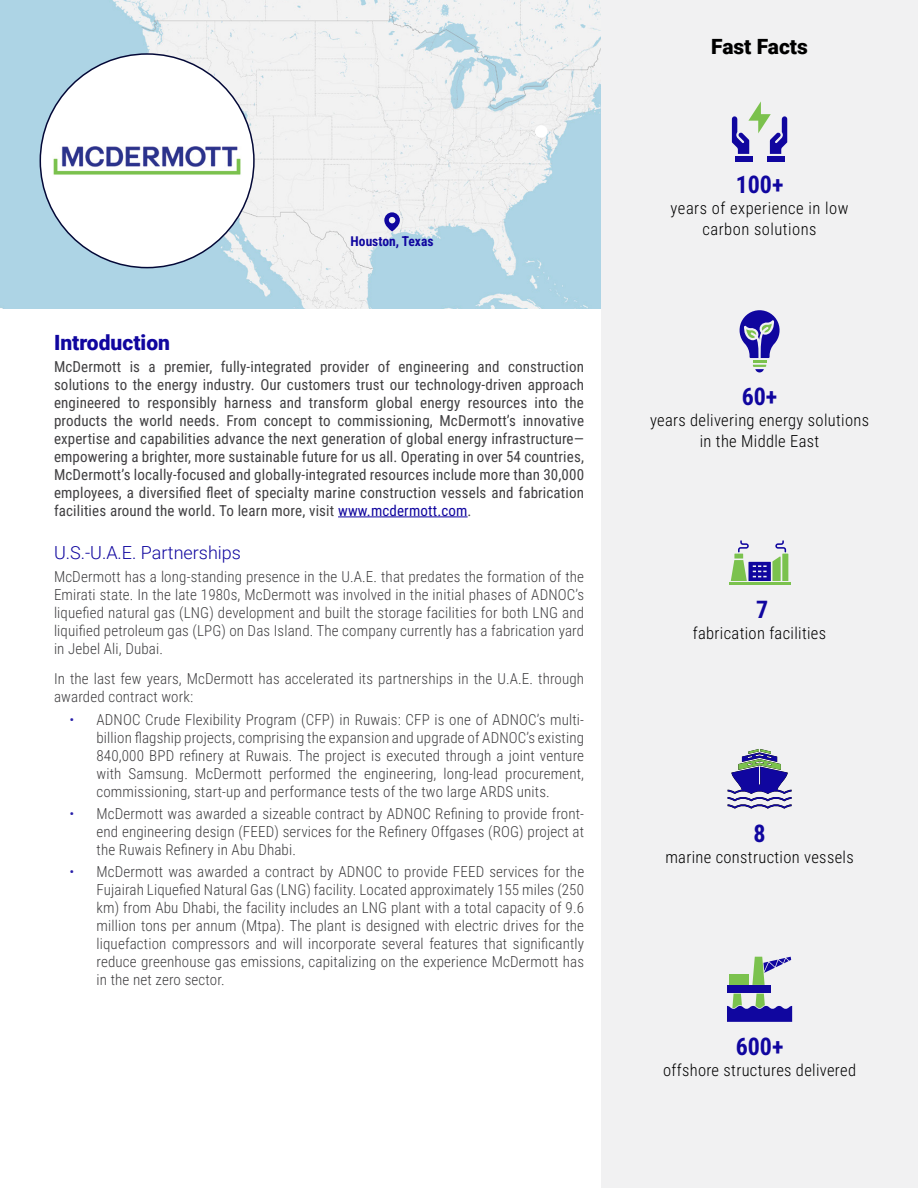
<style>
.page{position:relative;width:918px;height:1188px;background:#fff}
.page>*{position:absolute;margin:0;border:0;box-sizing:border-box;transform-origin:0 0}
.t1{font:700 24px "Roboto Condensed";color:#10069f}
.t2{font:900 21px "Roboto";color:#10069f}
.t3{font:900 21px "Roboto";color:#000}
.t4{font:300 18px "Roboto";color:#10069f}
.t5{font:300 16.5px/21px "Roboto Condensed";letter-spacing:.02em;color:#000;text-align:center}
.bullets{font:300 15px/18px "Roboto Condensed";letter-spacing:.01em;color:#414042;text-align:justify}
.t6{font:15px/18px "Roboto Condensed";letter-spacing:.01em;color:#414042;text-align:justify}
.t7{font:700 13.5px "Roboto Condensed";color:#10069f}
.s1{color:#10069f}
.s2{color:#281fa9}
</style>
<div class="page">
<img style="left:0;top:0;width:601px;height:308px">
<hr style="left:338px;top:517px;width:130px;height:1px;background:#10069f">
<div style="left:40px;top:54px;width:214px;height:214px;background:#fff;border-radius:50%"></div>
<img style="left:53px;top:146px;width:188px;height:29px">
<div style="left:601px;top:0;width:317px;height:1188px;background:#f1f1f2"></div>
<div style="left:535px;top:125px;width:12px;height:13px;background:#fff;border-radius:50%"></div>
<svg style="left:384px;top:212px;width:16px;height:20px"></svg>
<svg style="left:517px;top:189px;width:4px;height:4px"></svg>
<svg style="left:740px;top:310px;width:40px;height:62px"></svg>
<hr style="left:729px;top:582px;width:61px;height:3px;background:#7bc24e">
<svg style="left:731px;top:540px;width:57px;height:41px"></svg>
<svg style="left:728px;top:749px;width:64px;height:60px"></svg>
<svg style="left:727px;top:994px;width:65px;height:28px"></svg>
<div style="left:729px;top:975px;width:20px;height:10px;background:#7bc24e"></div>
<svg style="left:752px;top:957px;width:39px;height:28px"></svg>
<div style="left:727px;top:986px;width:43px;height:7px;background:#10069f"></div>
<div style="left:767px;top:156px;width:17px;height:5px;background:#10069f"></div>
<div style="left:735px;top:156px;width:17px;height:5px;background:#10069f"></div>
<svg style="left:732px;top:101px;width:55px;height:53px"></svg>
<p class="t7" style="left:351px;top:232px;width:84px">Houston, Texas</p>
<p class="t2" style="left:54px;top:327px;width:117px">Introduction</p>
<p class="t6" style="left:54px;top:357px;width:532px">McDermott is a premier, fully-integrated provider of engineering and construction solutions to the energy industry. Our customers trust our technology-driven approach engineered to responsibly harness and transform global energy resources into the products the world needs. From concept to commissioning, McDermott’s innovative expertise and capabilities advance the next generation of global energy infrastructure— empowering a brighter, more sustainable future for us all. Operating in over 54 countries, McDermott’s locally-focused and globally-integrated resources include more than 30,000 employees, a diversified fleet of specialty marine construction vessels and fabrication facilities around the world. To learn more, visit <span class="s1">www.mcdermott.com</span>.</p>
<p class="t4" style="left:54px;top:540px;width:189px">U.S.-U.A.E. Partnerships</p>
<p class="bullets" style="left:54px;top:567px;width:532px">McDermott has a long-standing presence in the U.A.E. that predates the formation of the Emirati state. In the late 1980s, McDermott was involved in the initial phases of ADNOC’s liquefied natural gas (LNG) development and built the storage facilities for both LNG and liquified petroleum gas (LPG) on Das Island. The company currently has a fabrication yard in Jebel Ali, Dubai.</p>
<p class="bullets" style="left:54px;top:669px;width:532px">In the last few years, McDermott has accelerated its partnerships in the U.A.E. through awarded contract work:</p>
<p class="bullets" style="left:97px;top:710px;width:489px;text-indent:-27px"><span class="s2">•</span> ADNOC Crude Flexibility Program (CFP) in Ruwais: CFP is one of ADNOC’s multi&shy;billion flagship projects, comprising the expansion and upgrade of ADNOC’s existing 840,000 BPD refinery at Ruwais. The project is executed through a joint venture with Samsung. McDermott performed the engineering, long-lead procurement, commissioning, start-up and performance tests of the two large ARDS units.</p>
<p class="bullets" style="left:97px;top:804px;width:489px;text-indent:-27px"><span class="s2">•</span> McDermott was awarded a sizeable contract by ADNOC Refining to provide front&shy;end engineering design (FEED) services for the Refinery Offgases (ROG) project at the Ruwais Refinery in Abu Dhabi.</p>
<p class="bullets" style="left:97px;top:862px;width:489px;text-indent:-27px"><span class="s2">•</span> McDermott was awarded a contract by ADNOC to provide FEED services for the Fujairah Liquefied Natural Gas (LNG) facility. Located approximately 155 miles (250 km) from Abu Dhabi, the facility includes an LNG plant with a total capacity of 9.6 million tons per annum (Mtpa). The plant is designed with electric drives for the liquefaction compressors and will incorporate several features that significantly reduce greenhouse gas emissions, capitalizing on the experience McDermott has in the net zero sector.</p>
<p class="t3" style="left:711px;top:32px;width:98px">Fast Facts</p>
<p class="t1" style="left:736px;top:168px;width:49px">100+</p>
<p class="t5" style="left:671px;top:197px;width:179px">years of experience in low carbon solutions</p>
<p class="t1" style="left:742px;top:380px;width:37px">60+</p>
<p class="t5" style="left:650px;top:410px;width:221px">years delivering energy solutions in the Middle East</p>
<p class="t1" style="left:756px;top:592px;width:14px">7</p>
<p class="t5" style="left:693px;top:622px;width:135px">fabrication facilities</p>
<p class="t1" style="left:754px;top:816px;width:14px">8</p>
<p class="t5" style="left:665px;top:846px;width:190px">marine construction vessels</p>
<p class="t1" style="left:736px;top:1030px;width:49px">600+</p>
<p class="t5" style="left:663px;top:1059px;width:195px">offshore structures delivered</p>
</div>
